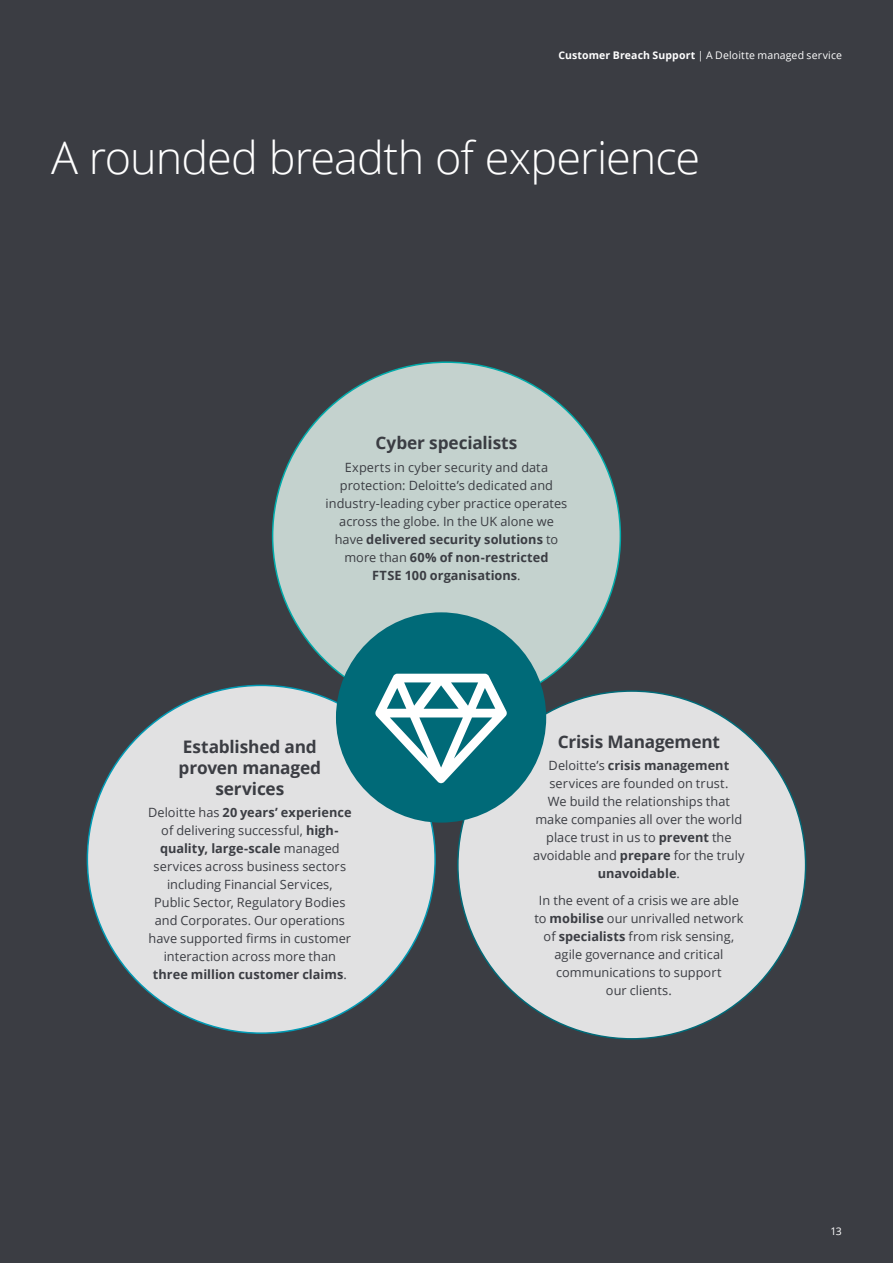
<style>
.page{position:relative;width:893px;height:1263px;background:#3b3d43}
.page>*{position:absolute;margin:0;border:0;box-sizing:border-box;transform-origin:0 0}
.Story_heading_light{font:300 45px "Open Sans";letter-spacing:-.02em;color:#fff}
.Subhead_A__8_5_12pt{font:700 17.25px/21px "Open Sans";letter-spacing:-.01em;color:#3b3d43;text-align:center}
.Body_copy__8_5_12pt{font:12.75px/18px "Open Sans";letter-spacing:.005em;color:#3b3d43;text-align:center}
.t1{font:10.5px "Open Sans";letter-spacing:.01em;color:#fff}
.s1{font-weight:700}
</style>
<div class="page">
<div style="left:273px;top:362px;width:347px;height:348px;background:#c4d2ce;border-radius:50%"></div>
<div style="left:458px;top:691px;width:348px;height:348px;background:#e1e1e2;border-radius:50%"></div>
<div style="left:87px;top:685px;width:348px;height:348px;background:#e1e1e2;border-radius:50%"></div>
<svg style="left:336px;top:612px;width:210px;height:211px"></svg>
<p class="t1" style="left:558px;top:48px;width:285px"><span class="s1">Customer Breach Support</span> | A Deloitte managed service</p>
<p class="Story_heading_light" style="left:51px;top:127px;width:651px">A rounded breadth of experience</p>
<p class="Subhead_A__8_5_12pt" style="left:376px;top:432px;width:143px">Cyber specialists</p>
<p class="Body_copy__8_5_12pt" style="left:326px;top:458px;width:243px">Experts in cyber security and data protection: Deloitte’s dedicated and industry-leading cyber practice operates across the globe. In the UK alone we have <span class="s1">delivered security solutions</span> to more than <span class="s1">60% of non-restricted<br>FTSE 100 organisations</span>.</p>
<p class="Subhead_A__8_5_12pt" style="left:179px;top:735px;width:144px">Established and proven managed services</p>
<p class="Body_copy__8_5_12pt" style="left:148px;top:803px;width:205px">Deloitte has <span class="s1">20 years’ experience </span>of delivering successful, <span class="s1">high&shy;quality, large-scale</span> managed services across business sectors including Financial Services,<br>Public Sector, Regulatory Bodies and Corporates. Our operations have supported firms in customer interaction across more than <span class="s1">three million customer claims</span>.</p>
<p class="Subhead_A__8_5_12pt" style="left:558px;top:731px;width:164px">Crisis Management</p>
<p class="Body_copy__8_5_12pt" style="left:533px;top:756px;width:213px">Deloitte’s <span class="s1">crisis management </span>services are founded on trust.<br>We build the relationships that make companies all over the world place trust in us to <span class="s1">prevent</span> the avoidable and <span class="s1">prepare</span> for the truly <span class="s1">unavoidable</span>.</p>
<p class="Body_copy__8_5_12pt" style="left:534px;top:891px;width:211px">In the event of a crisis we are able to <span class="s1">mobilise</span> our unrivalled network of <span class="s1">specialists</span> from risk sensing, agile governance and critical communications to support<br>our clients.</p>
<p class="t1" style="left:830px;top:1224px;width:13px">13</p>
</div>
